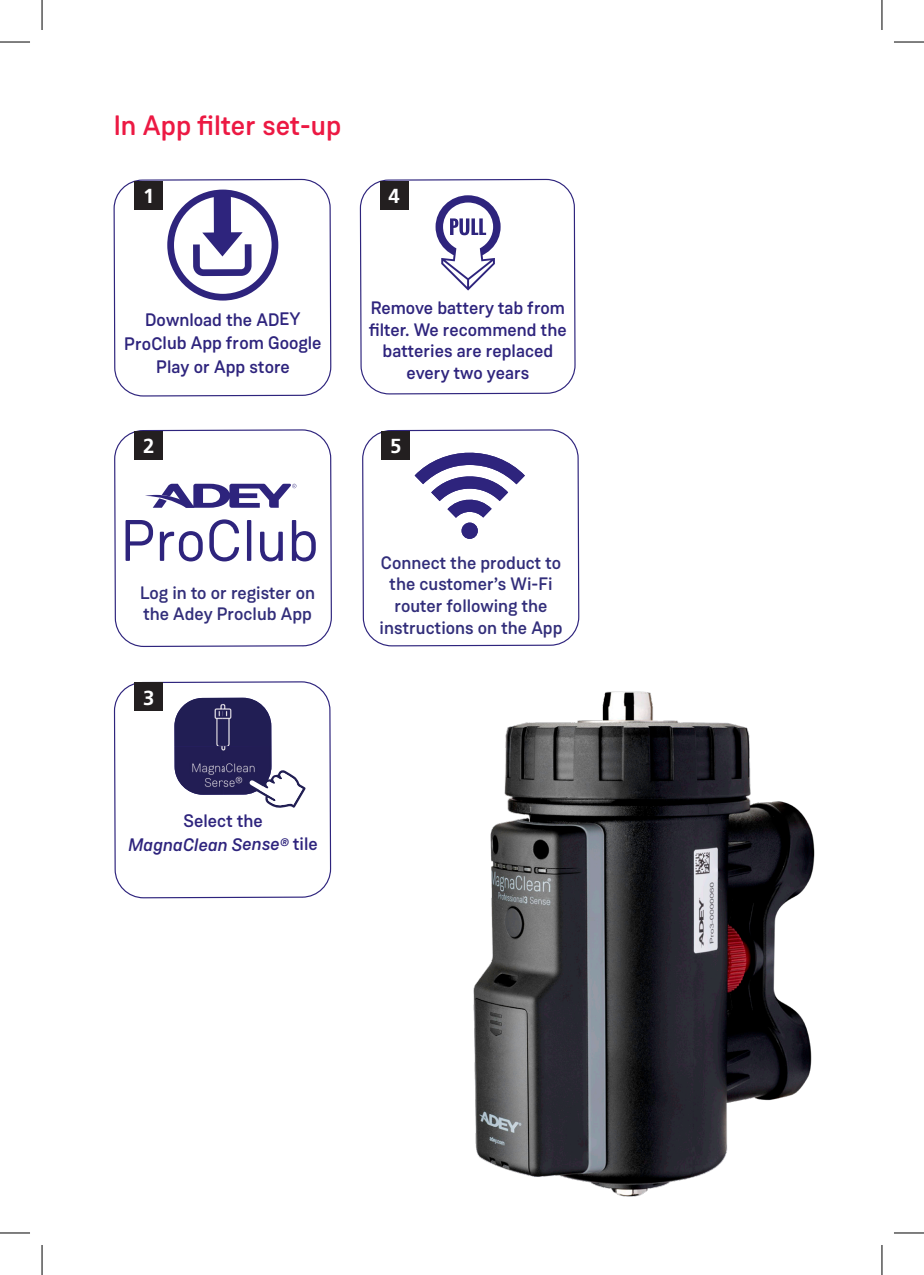
<style>
.page{position:relative;width:924px;height:1275px;background:#fff}
.page>*{position:absolute;margin:0;border:0;box-sizing:border-box;transform-origin:0 0}
.t1{font:500 28px "Weissenhof Grotesk";color:#ec1943}
.t2{font:700 20.4px "Frutiger LT Std";color:#fff}
.t3{font:500 18px/21.6px "Weissenhof Grotesk";letter-spacing:-.005em;color:#2e247d;text-align:center}
.t4{font:500 18px/21.6px "Weissenhof Grotesk";color:#322e7a}
.t5{font:italic 500 18px/23.6px "Weissenhof Grotesk";color:#2e247d;text-align:center}
.s1{font-style:normal}
.s2{font-size:14.2px}
</style>
<div class="page">
<svg style="left:114px;top:179px;width:216px;height:217px"></svg>
<svg style="left:114px;top:681px;width:217px;height:217px"></svg>
<svg style="left:362px;top:430px;width:216px;height:216px"></svg>
<div style="left:461px;top:522px;width:16px;height:17px;background:#2e247d;border-radius:50%"></div>
<svg style="left:359px;top:178px;width:217px;height:217px"></svg>
<svg style="left:360px;top:179px;width:214px;height:215px"></svg>
<div style="left:134px;top:181px;width:29px;height:29px;background:#231f20"></div>
<div style="left:379px;top:181px;width:29px;height:29px;background:#231f20"></div>
<div style="left:381px;top:431px;width:29px;height:28px;background:#231f20"></div>
<div style="left:134px;top:682px;width:29px;height:29px;background:#231f20"></div>
<img style="left:473px;top:691px;width:342px;height:506px">
<svg style="left:115px;top:430px;width:216px;height:216px"></svg>
<hr style="left:0;top:42px;width:30px;height:1px;background:#000">
<hr style="left:893px;top:42px;width:30px;height:1px;background:#000">
<hr style="left:0;top:1232px;width:30px;height:1px;background:#000">
<hr style="left:893px;top:1232px;width:30px;height:1px;background:#000">
<hr style="left:42px;top:0;width:1px;height:30px;background:#000">
<hr style="left:42px;top:1245px;width:1px;height:30px;background:#000">
<hr style="left:881px;top:0;width:1px;height:30px;background:#000">
<hr style="left:881px;top:1245px;width:1px;height:30px;background:#000">
<p class="t1" style="left:114px;top:108px;width:229px">In App filter set-up</p>
<p class="t2" style="left:143px;top:184px;width:13px">1</p>
<p class="t2" style="left:388px;top:184px;width:13px">4</p>
<p class="t3" style="left:124px;top:308px;width:199px;line-height:23.4px">Download the ADEY<br>ProClub App from Google<br>Play or App store</p>
<p class="t3" style="left:369px;top:297px;width:199px">Remove battery tab from filter. We recommend the batteries are replaced every two years</p>
<p class="t2" style="left:143px;top:434px;width:13px">2</p>
<p class="t2" style="left:390px;top:434px;width:13px">5</p>
<p class="t4" style="left:140px;top:581px;width:176px">Log in to or register on the Adey Proclub App</p>
<p class="t2" style="left:143px;top:686px;width:13px">3</p>
<p class="t5" style="left:129px;top:809px;width:190px"><span class="s1">Select the<br></span>MagnaClean Sense<span class="s2">®</span> <span class="s1">tile</span></p>
<p class="t4" style="left:379px;top:552px;width:184px;text-align:center">Connect the product to the customer’s Wi-Fi router following the instructions on the App</p>
</div>
